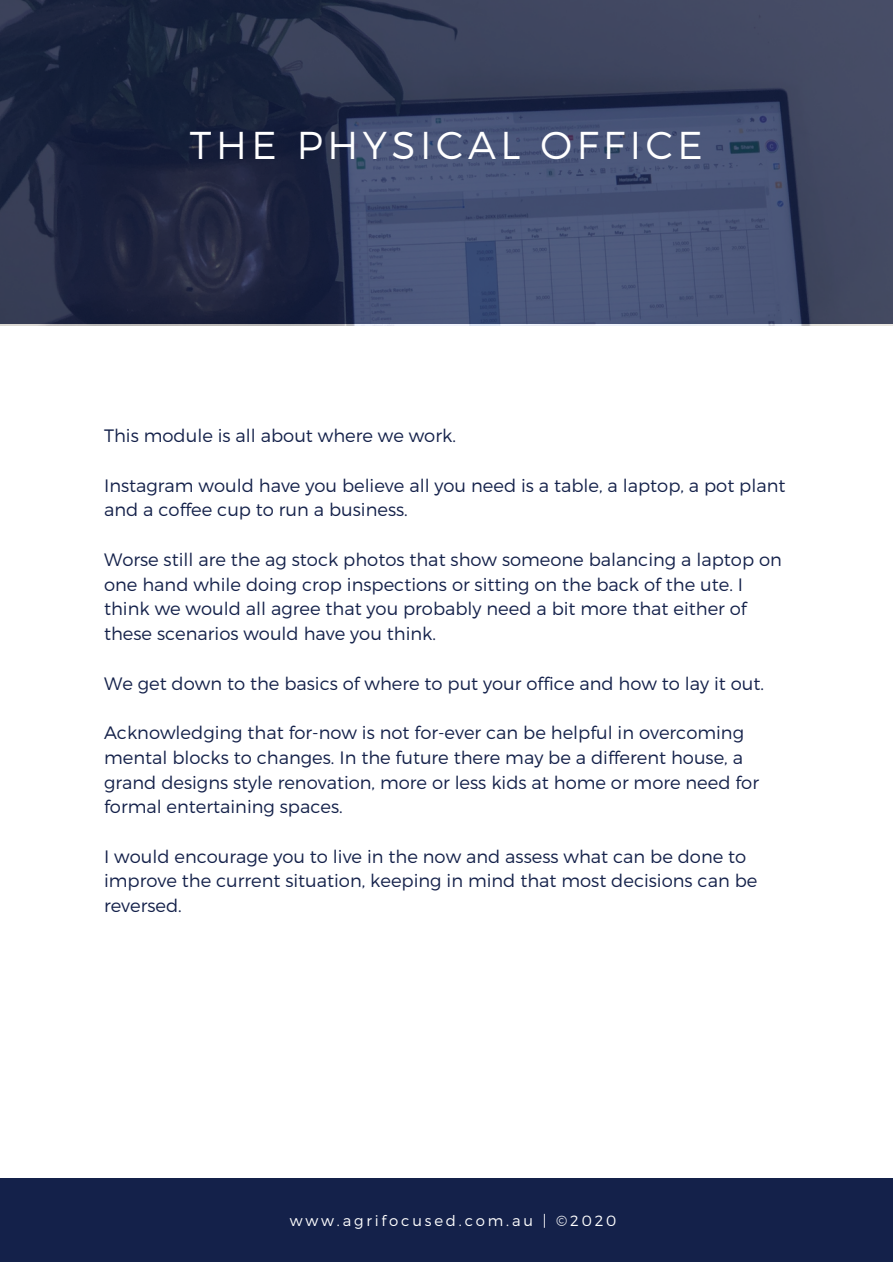
<style>
.page{position:relative;width:893px;height:1264px;background:#fff}
.page>*{position:absolute;margin:0;border:0;box-sizing:border-box;transform-origin:0 0}
.t1{font:300 38.85px "Montserrat";letter-spacing:.12em;color:#fff}
.t2{font:300 18px/24.8px "Montserrat";color:#14214a}
.t3{font:300 14.85px "Montserrat";letter-spacing:.19em;color:#fff}
</style>
<div class="page">
<img style="left:0;top:0;width:892px;height:325px">
<div style="left:0;top:1178px;width:892px;height:83px;background:#14214a"></div>
<h1 class="t1" style="left:190px;top:120px;width:514px">THE PHYSICAL OFFICE</h1>
<p class="t2" style="left:104px;top:422px;width:353px">This module is all about where we work.</p>
<p class="t2" style="left:104px;top:472px;width:682px">Instagram would have you believe all you need is a table, a laptop, a pot plant and a coffee cup to run a business.</p>
<p class="t2" style="left:104px;top:546px;width:679px">Worse still are the ag stock photos that show someone balancing a laptop on one hand while doing crop inspections or sitting on the back of the ute. I think we would all agree that you probably need a bit more that either of these scenarios would have you think.</p>
<p class="t2" style="left:104px;top:670px;width:661px">We get down to the basics of where to put your office and how to lay it out.</p>
<p class="t2" style="left:104px;top:719px;width:656px">Acknowledging that for-now is not for-ever can be helpful in overcoming mental blocks to changes. In the future there may be a different house, a grand designs style renovation, more or less kids at home or more need for formal entertaining spaces.</p>
<p class="t2" style="left:104px;top:843px;width:654px">I would encourage you to live in the now and assess what can be done to improve the current situation, keeping in mind that most decisions can be reversed.</p>
<p class="t3" style="left:290px;top:1210px;width:328px">www.agrifocused.com.au | ©2020</p>
</div>
